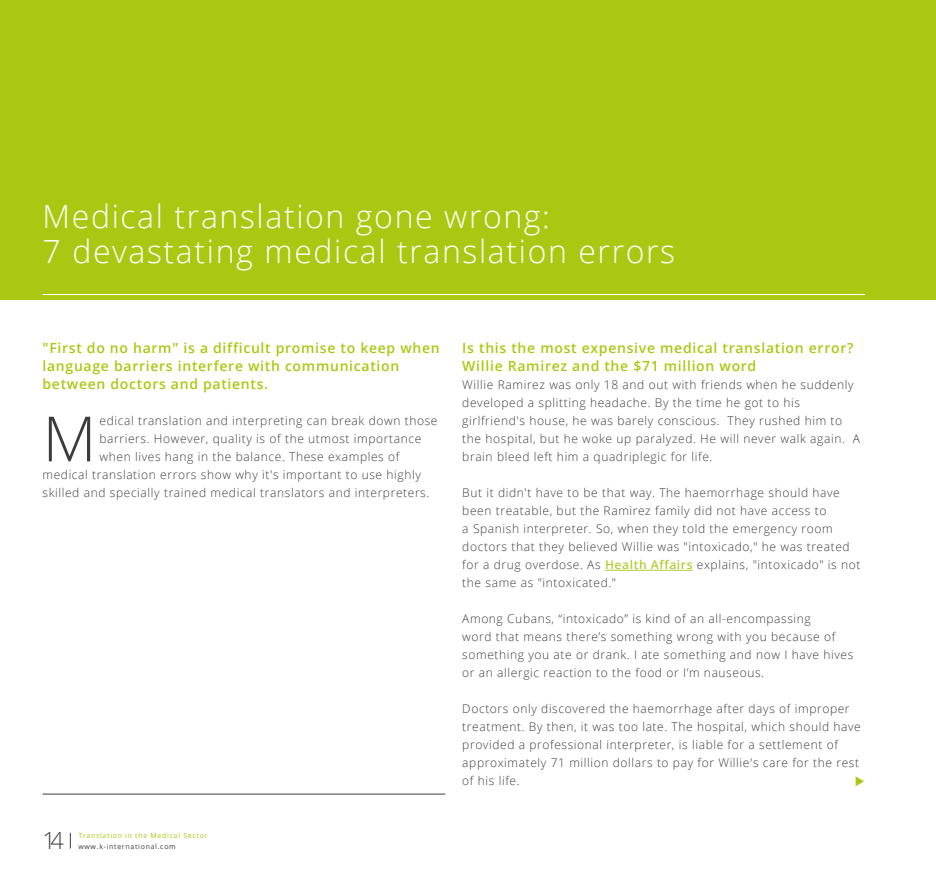
<style>
.page{position:relative;width:936px;height:879px;background:#fff}
.page>*{position:absolute;margin:0;border:0;box-sizing:border-box;transform-origin:0 0}
.t1{font:300 62.4px "Open Sans";color:#3c3c3b}
.t2{font:300 32px/35.1px "Open Sans";letter-spacing:.05em;color:#fff}
.t3{font:300 23.5px "Open Sans";color:#3c3c3b}
.t4{font:600 14px/18px "Open Sans";letter-spacing:.05em;color:#aac811}
.t5{font:300 12px/18px "Open Sans";letter-spacing:.05em;color:#3c3c3b}
.t6{font:7px "Open Sans";letter-spacing:.1em;color:#aac811}
.t7{font:7px "Open Sans";letter-spacing:.1em;color:#3c3c3b}
.s1{font-weight:600;color:#b4cd36}
</style>
<div class="page">
<svg style="left:70px;top:833px;width:1px;height:15px"></svg>
<hr style="left:43px;top:794px;width:402px;height:1px;background:#3c3c3b">
<div style="left:0;top:0;width:935px;height:299px;background:#aac811"></div>
<hr style="left:605px;top:570px;width:88px;height:1px;background:#b4cd36">
<hr style="left:43px;top:294px;width:822px;height:1px;background:#fff">
<h2 class="t2" style="left:43px;top:198px;width:634px">Medical translation gone wrong:<br>7 devastating medical translation errors</h2>
<p class="t4" style="left:43px;top:339px;width:399px">"First do no harm" is a difficult promise to keep when language barriers interfere with communication between doctors and patients.</p>
<h1 class="t1" style="left:43px;top:396px;width:55px">M</h1>
<p class="t5" style="left:100px;top:412px;width:339px">edical translation and interpreting can break down those</p>
<p class="t5" style="left:100px;top:430px;width:323px">barriers. However, quality is of the utmost importance</p>
<p class="t5" style="left:100px;top:448px;width:301px">when lives hang in the balance. These examples of</p>
<p class="t5" style="left:43px;top:466px;width:380px">medical translation errors show why it's important to use highly</p>
<p class="t5" style="left:43px;top:484px;width:388px">skilled and specially trained medical translators and interpreters.</p>
<h3 class="t3" style="left:43px;top:824px;width:23px">14</h3>
<p class="t6" style="left:78px;top:830px;width:131px">Translation in the Medical Sector</p>
<p class="t7" style="left:78px;top:841px;width:99px">www.k-international.com</p>
<p class="t4" style="left:462px;top:339px;width:392px">Is this the most expensive medical translation error?<br>Willie Ramirez and the $71 million word</p>
<p class="t5" style="left:462px;top:376px;width:399px">Willie Ramirez was only 18 and out with friends when he suddenly developed a splitting headache. By the time he got to his girlfriend's house, he was barely conscious. They rushed him to the hospital, but he woke up paralyzed. He will never walk again. A brain bleed left him a quadriplegic for life.</p>
<p class="t5" style="left:462px;top:484px;width:399px">But it didn't have to be that way. The haemorrhage should have been treatable, but the Ramirez family did not have access to<br>a Spanish interpreter. So, when they told the emergency room doctors that they believed Willie was "intoxicado," he was treated for a drug overdose. As <span class="s1">Health Affairs</span> explains, "intoxicado" is not the same as "intoxicated."</p>
<p class="t5" style="left:462px;top:610px;width:392px">Among Cubans, “intoxicado” is kind of an all-encompassing<br>word that means there’s something wrong with you because of something you ate or drank. I ate something and now I have hives or an allergic reaction to the food or I’m nauseous.</p>
<p class="t5" style="left:462px;top:700px;width:400px">Doctors only discovered the haemorrhage after days of improper treatment. By then, it was too late. The hospital, which should have provided a professional interpreter, is liable for a settlement of approximately 71 million dollars to pay for Willie's care for the rest of his life.</p>
</div>
